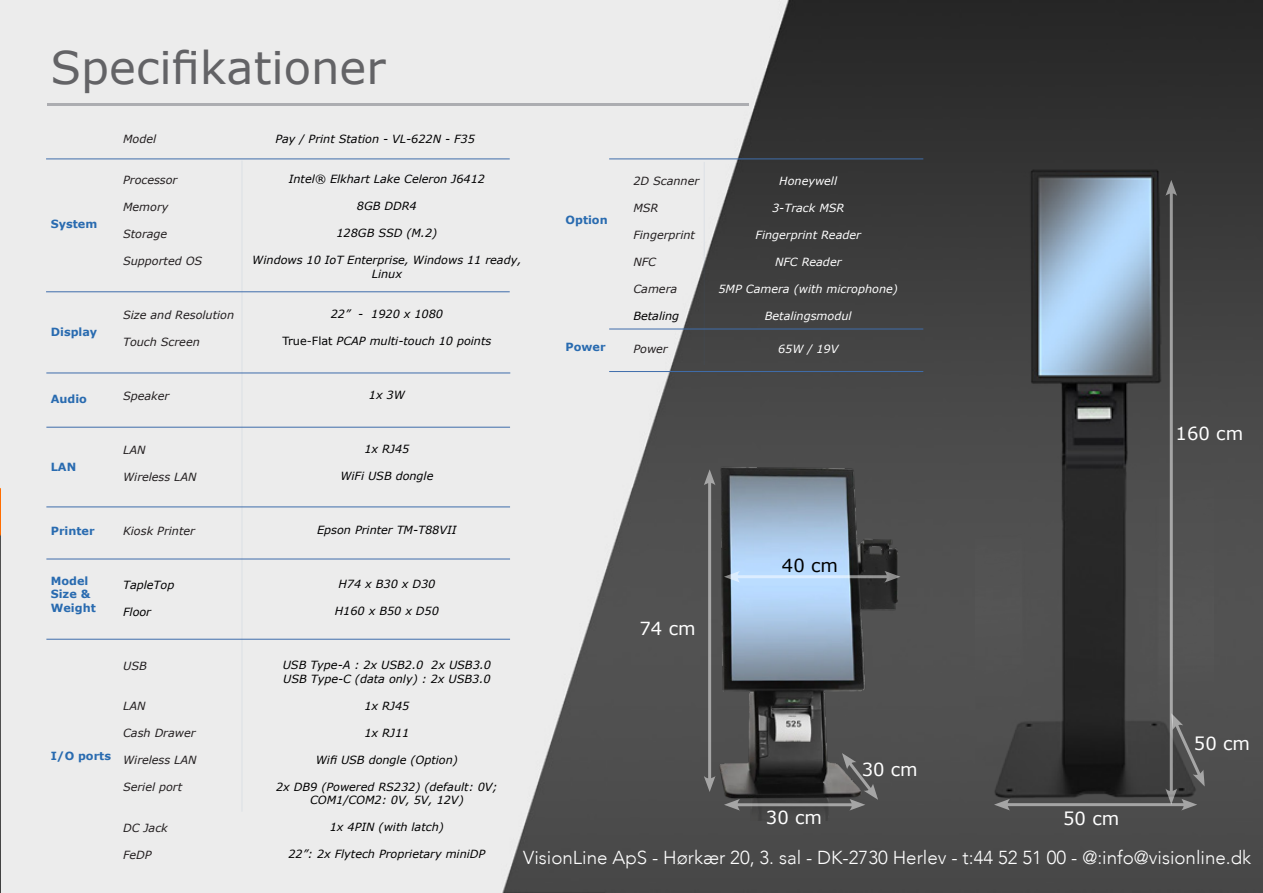
<style>
.page{position:relative;width:1263px;height:893px;background:#fff}
.page>*{position:absolute;margin:0;border:0;box-sizing:border-box;transform-origin:0 0}
.t1{font:45px "Verdana";color:#636366}
.t2{font:300 18.75px "Avenir";color:#fff}
.t3{font:18px "Verdana";color:#fff}
.t4{font:18px "Verdana";color:#000001}
.t5{font:italic 11.25px/13.5px "Verdana";color:#000001;text-align:center}
.t6{font:italic 11.25px "Verdana";color:#000}
.t7{font:italic 11.25px "Verdana";color:#231f20}
.t8{font:italic 11.25px "Verdana";color:#fff}
.t9{font:700 11.25px "Verdana";color:#296bb0}
.s1{font-style:normal}
</style>
<div class="page">
<img style="left:0;top:0;width:1263px;height:893px">
<hr style="left:47px;top:103px;width:701px;height:2px;background:#acadb1">
<hr style="left:46px;top:291px;width:464px;height:1px;background:#3f6dab">
<hr style="left:46px;top:373px;width:464px;height:1px;background:#3f6dab">
<hr style="left:46px;top:427px;width:464px;height:1px;background:#3f6dab">
<hr style="left:46px;top:507px;width:464px;height:1px;background:#3f6dab">
<hr style="left:46px;top:559px;width:464px;height:1px;background:#3f6dab">
<hr style="left:46px;top:639px;width:464px;height:1px;background:#3f6dab">
<hr style="left:242px;top:160px;width:1px;height:652px;background:#3f6dab">
<hr style="left:46px;top:159px;width:464px;height:1px;background:#3f6dab">
<img style="left:976px;top:149px;width:238px;height:661px">
<img style="left:695px;top:450px;width:215px;height:370px">
<hr style="left:708px;top:480px;width:3px;height:302px;background:#fff">
<svg style="left:704px;top:776px;width:11px;height:16px"></svg>
<svg style="left:704px;top:469px;width:11px;height:16px"></svg>
<hr style="left:1170px;top:190px;width:3px;height:604px;background:#fff">
<svg style="left:1165px;top:180px;width:12px;height:16px"></svg>
<hr style="left:734px;top:803px;width:121px;height:3px;background:#fff">
<svg style="left:724px;top:799px;width:16px;height:12px"></svg>
<hr style="left:1004px;top:803px;width:183px;height:3px;background:#fff">
<svg style="left:994px;top:799px;width:16px;height:11px"></svg>
<svg style="left:842px;top:753px;width:36px;height:58px;background:#616060"></svg>
<svg style="left:1165px;top:713px;width:40px;height:97px;background:#595959"></svg>
<hr style="left:734px;top:575px;width:156px;height:3px;background:#fff">
<svg style="left:724px;top:571px;width:16px;height:12px"></svg>
<svg style="left:884px;top:571px;width:16px;height:12px"></svg>
<hr style="left:704px;top:162px;width:1px;height:203px;background:#3f6dab">
<hr style="left:609px;top:159px;width:314px;height:1px;background:#3f6dab">
<hr style="left:609px;top:371px;width:314px;height:1px;background:#3f6dab">
<hr style="left:609px;top:329px;width:314px;height:1px;background:#3f6dab">
<p class="t1" style="left:50px;top:39px;width:337px">Specifikationer</p>
<p class="t9" style="left:51px;top:216px;width:48px">System</p>
<p class="t9" style="left:51px;top:324px;width:48px">Display</p>
<p class="t9" style="left:51px;top:392px;width:38px">Audio</p>
<p class="t9" style="left:51px;top:459px;width:27px">LAN</p>
<p class="t9" style="left:51px;top:524px;width:45px">Printer</p>
<p class="t9" style="left:51px;top:573px;width:39px">Model</p>
<p class="t9" style="left:51px;top:587px;width:41px">Size &amp;</p>
<p class="t9" style="left:51px;top:600px;width:47px">Weight</p>
<p class="t7" style="left:123px;top:132px;width:35px">Model</p>
<p class="t7" style="left:123px;top:172px;width:56px">Processor</p>
<p class="t7" style="left:123px;top:199px;width:47px">Memory</p>
<p class="t7" style="left:123px;top:226px;width:46px">Storage</p>
<p class="t7" style="left:123px;top:253px;width:81px">Supported OS</p>
<p class="t7" style="left:123px;top:307px;width:113px">Size and Resolution</p>
<p class="t7" style="left:123px;top:334px;width:78px">Touch Screen</p>
<p class="t5" style="left:275px;top:133px;width:201px">Pay / Print Station - VL-622N - F35</p>
<p class="t5" style="left:289px;top:172px;width:198px">Intel® Elkhart Lake Celeron J6412</p>
<p class="t5" style="left:357px;top:199px;width:61px">8GB DDR4</p>
<p class="t5" style="left:336px;top:226px;width:102px">128GB SSD (M.2)</p>
<p class="t5" style="left:252px;top:253px;width:271px">Windows 10 IoT Enterprise, Windows 11 ready,<br>Linux</p>
<p class="t5" style="left:331px;top:307px;width:114px">22” - 1920 x 1080</p>
<p class="t5" style="left:282px;top:334px;width:211px"><span class="s1">True-Flat</span> PCAP multi-touch 10 points</p>
<p class="t7" style="left:123px;top:388px;width:48px">Speaker</p>
<p class="t5" style="left:369px;top:388px;width:38px">1x 3W</p>
<p class="t7" style="left:123px;top:442px;width:24px">LAN</p>
<p class="t7" style="left:123px;top:469px;width:75px">Wireless LAN</p>
<p class="t5" style="left:364px;top:442px;width:47px">1x RJ45</p>
<p class="t5" style="left:340px;top:469px;width:95px">WiFi USB dongle</p>
<p class="t7" style="left:123px;top:523px;width:73px">Kiosk Printer</p>
<p class="t5" style="left:317px;top:523px;width:141px">Epson Printer TM-T88VII</p>
<p class="t5" style="left:123px;top:578px;width:53px">TapleTop</p>
<p class="t5" style="left:123px;top:605px;width:30px">Floor</p>
<p class="t5" style="left:338px;top:577px;width:98px">H74 x B30 x D30</p>
<p class="t5" style="left:335px;top:604px;width:106px">H160 x B50 x D50</p>
<p class="t9" style="left:566px;top:213px;width:44px">Option</p>
<p class="t9" style="left:566px;top:340px;width:42px">Power</p>
<p class="t7" style="left:633px;top:174px;width:67px">2D Scanner</p>
<p class="t7" style="left:633px;top:201px;width:26px">MSR</p>
<p class="t7" style="left:633px;top:228px;width:63px">Fingerprint</p>
<p class="t7" style="left:633px;top:255px;width:24px">NFC</p>
<p class="t7" style="left:633px;top:282px;width:45px">Camera</p>
<p class="t5" style="left:633px;top:310px;width:47px">Betaling</p>
<p class="t7" style="left:633px;top:342px;width:36px">Power</p>
<p class="t8" style="left:779px;top:174px;width:59px">Honeywell</p>
<p class="t8" style="left:772px;top:201px;width:74px">3-Track MSR</p>
<p class="t8" style="left:755px;top:228px;width:107px">Fingerprint Reader</p>
<p class="t8" style="left:775px;top:255px;width:68px">NFC Reader</p>
<p class="t8" style="left:718px;top:282px;width:181px">5MP Camera (with microphone)</p>
<p class="t8" style="left:765px;top:309px;width:88px">Betalingsmodul</p>
<p class="t8" style="left:778px;top:342px;width:62px">65W / 19V</p>
<p class="t3" style="left:639px;top:617px;width:58px">74 cm</p>
<p class="t4" style="left:782px;top:554px;width:58px">40 cm</p>
<p class="t3" style="left:1175px;top:422px;width:69px">160 cm</p>
<p class="t9" style="left:51px;top:749px;width:62px">I/O ports</p>
<p class="t7" style="left:123px;top:658px;width:25px">USB</p>
<p class="t7" style="left:123px;top:699px;width:24px">LAN</p>
<p class="t7" style="left:123px;top:726px;width:74px">Cash Drawer</p>
<p class="t7" style="left:123px;top:753px;width:75px">Wireless LAN</p>
<p class="t7" style="left:123px;top:780px;width:61px">Seriel port</p>
<p class="t7" style="left:123px;top:820px;width:46px">DC Jack</p>
<p class="t7" style="left:123px;top:847px;width:30px">FeDP</p>
<p class="t6" style="left:283px;top:658px;width:210px">USB Type-A : 2x USB2.0 2x USB3.0</p>
<p class="t6" style="left:283px;top:671px;width:209px">USB Type-C (data only) : 2x USB3.0</p>
<p class="t6" style="left:364px;top:698px;width:47px">1x RJ45</p>
<p class="t6" style="left:364px;top:725px;width:47px">1x RJ11</p>
<p class="t6" style="left:316px;top:752px;width:144px">Wifi USB dongle (Option)</p>
<p class="t6" style="left:276px;top:779px;width:223px">2x DB9 (Powered RS232) (default: 0V;</p>
<p class="t6" style="left:310px;top:793px;width:155px">COM1/COM2: 0V, 5V, 12V)</p>
<p class="t6" style="left:330px;top:820px;width:116px">1x 4PIN (with latch)</p>
<p class="t6" style="left:288px;top:847px;width:198px">22”: 2x Flytech Proprietary miniDP</p>
<p class="t3" style="left:766px;top:806px;width:58px">30 cm</p>
<p class="t3" style="left:862px;top:758px;width:58px">30 cm</p>
<p class="t3" style="left:1063px;top:807px;width:58px">50 cm</p>
<p class="t3" style="left:1194px;top:732px;width:58px">50 cm</p>
<p class="t2" style="left:523px;top:846px;width:730px">VisionLine ApS - Hørkær 20, 3. sal - DK-2730 Herlev - t:44 52 51 00 - @:info@visionline.dk</p>
</div>
